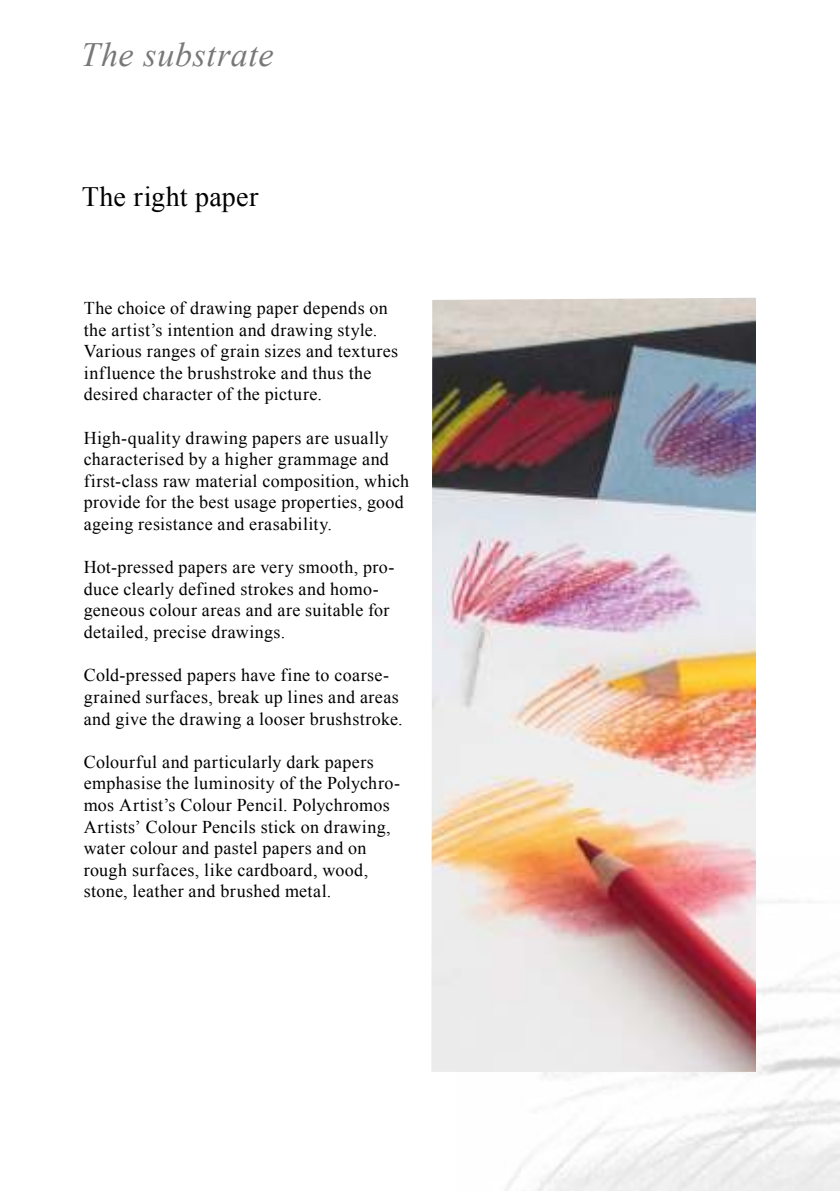
<style>
.page{position:relative;width:840px;height:1191px;background:#fff}
.page>*{position:absolute;margin:0;border:0;box-sizing:border-box;transform-origin:0 0}
.t1{font:italic 34px "Times New Roman";letter-spacing:.02em;color:#777877}
.t2{font:28px "Times New Roman";letter-spacing:.01em;color:#000}
.t3{font:18px/21.6px "Times New Roman";letter-spacing:.02em;color:#000}
</style>
<div class="page">
<img style="left:457px;top:856px;width:382px;height:335px">
<img style="left:431px;top:298px;width:324px;height:773px">
<h1 class="t1" style="left:81px;top:42px;width:194px">The substrate</h1>
<h2 class="t2" style="left:82px;top:186px;width:178px">The right paper</h2>
<p class="t3" style="left:84px;top:299px;width:316px">The choice of drawing paper depends on the artist’s intention and drawing style.<br>Various ranges of grain sizes and textures influence the brushstroke and thus the desired character of the picture.</p>
<p class="t3" style="left:84px;top:428px;width:327px">High-quality drawing papers are usually characterised by a higher grammage and first-class raw material composition, which provide for the best usage properties, good ageing resistance and erasability.</p>
<p class="t3" style="left:84px;top:558px;width:312px">Hot-pressed papers are very smooth, pro&shy;duce clearly defined strokes and homo&shy;geneous colour areas and are suitable for detailed, precise drawings.</p>
<p class="t3" style="left:84px;top:666px;width:320px">Cold-pressed papers have fine to coarse&shy;grained surfaces, break up lines and areas and give the drawing a looser brushstroke.</p>
<p class="t3" style="left:84px;top:752px;width:318px">Colourful and particularly dark papers emphasise the luminosity of the Polychro&shy;mos Artist’s Colour Pencil. Polychromos Artists’ Colour Pencils stick on drawing, water colour and pastel papers and on rough surfaces, like cardboard, wood, stone, leather and brushed metal.</p>
</div>
